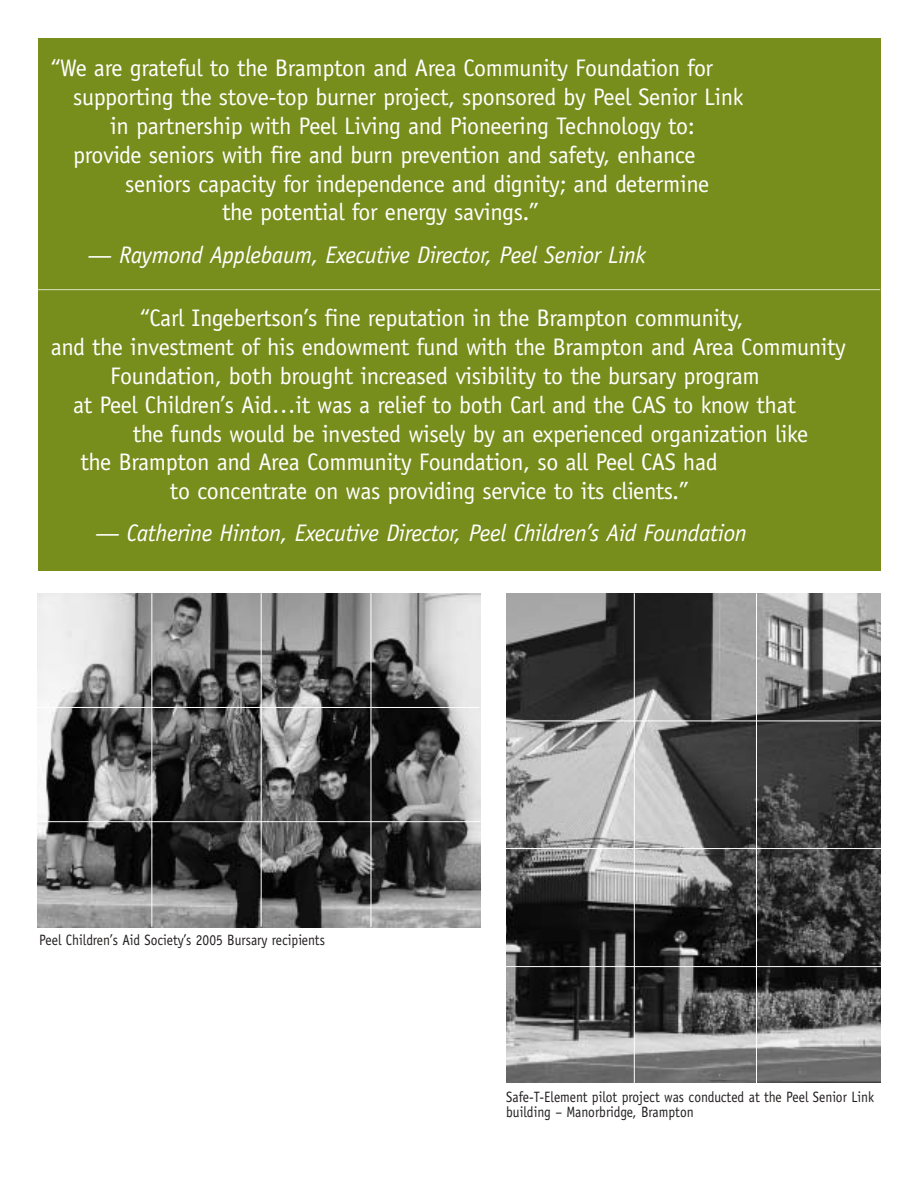
<style>
.page{position:relative;width:918px;height:1188px;background:#fff}
.page>*{position:absolute;margin:0;border:0;box-sizing:border-box;transform-origin:0 0}
.t1{font:24px "Officina Sans";letter-spacing:-.015em;color:#fff}
.t2{font:italic 24px "Officina Sans";letter-spacing:-.015em;color:#fff}
.t3{font:15px/15px "Officina Sans";color:#231f1f;scale:.9 1}
</style>
<div class="page">
<div style="left:38px;top:38px;width:842px;height:533px;background:#778d1c"></div>
<hr style="left:38px;top:289px;width:842px;height:1px;background:#dde3c6">
<img style="left:506px;top:593px;width:375px;height:489px">
<hr style="left:501px;top:848px;width:387px;height:1px;background:#fff">
<hr style="left:502px;top:966px;width:386px;height:1px;background:#fff">
<hr style="left:501px;top:721px;width:387px;height:1px;background:#fff">
<hr style="left:634px;top:593px;width:1px;height:512px;background:#fff">
<hr style="left:756px;top:593px;width:1px;height:511px;background:#fff">
<img style="left:37px;top:593px;width:444px;height:334px">
<hr style="left:33px;top:821px;width:448px;height:1px;background:#fff">
<hr style="left:33px;top:707px;width:446px;height:1px;background:#fff">
<hr style="left:151px;top:593px;width:1px;height:334px;background:#fff">
<hr style="left:261px;top:593px;width:1px;height:334px;background:#fff">
<hr style="left:371px;top:593px;width:1px;height:334px;background:#fff">
<p class="t1" style="left:51px;top:59px;width:664px">“We are grateful to the Brampton and Area Community Foundation for</p>
<p class="t1" style="left:73px;top:88px;width:672px">supporting the stove-top burner project, sponsored by Peel Senior Link</p>
<p class="t1" style="left:110px;top:117px;width:586px">in partnership with Peel Living and Pioneering Technology to:</p>
<p class="t1" style="left:73px;top:145px;width:624px">provide seniors with fire and burn prevention and safety, enhance</p>
<p class="t1" style="left:125px;top:174px;width:585px">seniors capacity for independence and dignity; and determine</p>
<p class="t1" style="left:222px;top:203px;width:318px">the potential for energy savings.”</p>
<p class="t2" style="left:88px;top:245px;width:559px">— Raymond Applebaum, Executive Director, Peel Senior Link</p>
<p class="t1" style="left:140px;top:309px;width:605px">“Carl Ingebertson’s fine reputation in the Brampton community,</p>
<p class="t1" style="left:51px;top:338px;width:797px">and the investment of his endowment fund with the Brampton and Area Community</p>
<p class="t1" style="left:110px;top:367px;width:651px">Foundation, both brought increased visibility to the bursary program</p>
<p class="t1" style="left:73px;top:395px;width:724px">at Peel Children’s Aid…it was a relief to both Carl and the CAS to know that</p>
<p class="t1" style="left:133px;top:424px;width:677px">the funds would be invested wisely by an experienced organization like</p>
<p class="t1" style="left:81px;top:453px;width:639px">the Brampton and Area Community Foundation, so all Peel CAS had</p>
<p class="t1" style="left:170px;top:482px;width:520px">to concentrate on was providing service to its clients.”</p>
<p class="t2" style="left:95px;top:524px;width:653px">— Catherine Hinton, Executive Director, Peel Children’s Aid Foundation</p>
<p class="t3" style="left:39px;top:934px;width:319px">Peel Children’s Aid Society’s 2005 Bursary recipients</p>
<p class="t3" style="left:506px;top:1090px;width:410px">Safe-T-Element pilot project was conducted at the Peel Senior Link building – Manorbridge, Brampton</p>
</div>
